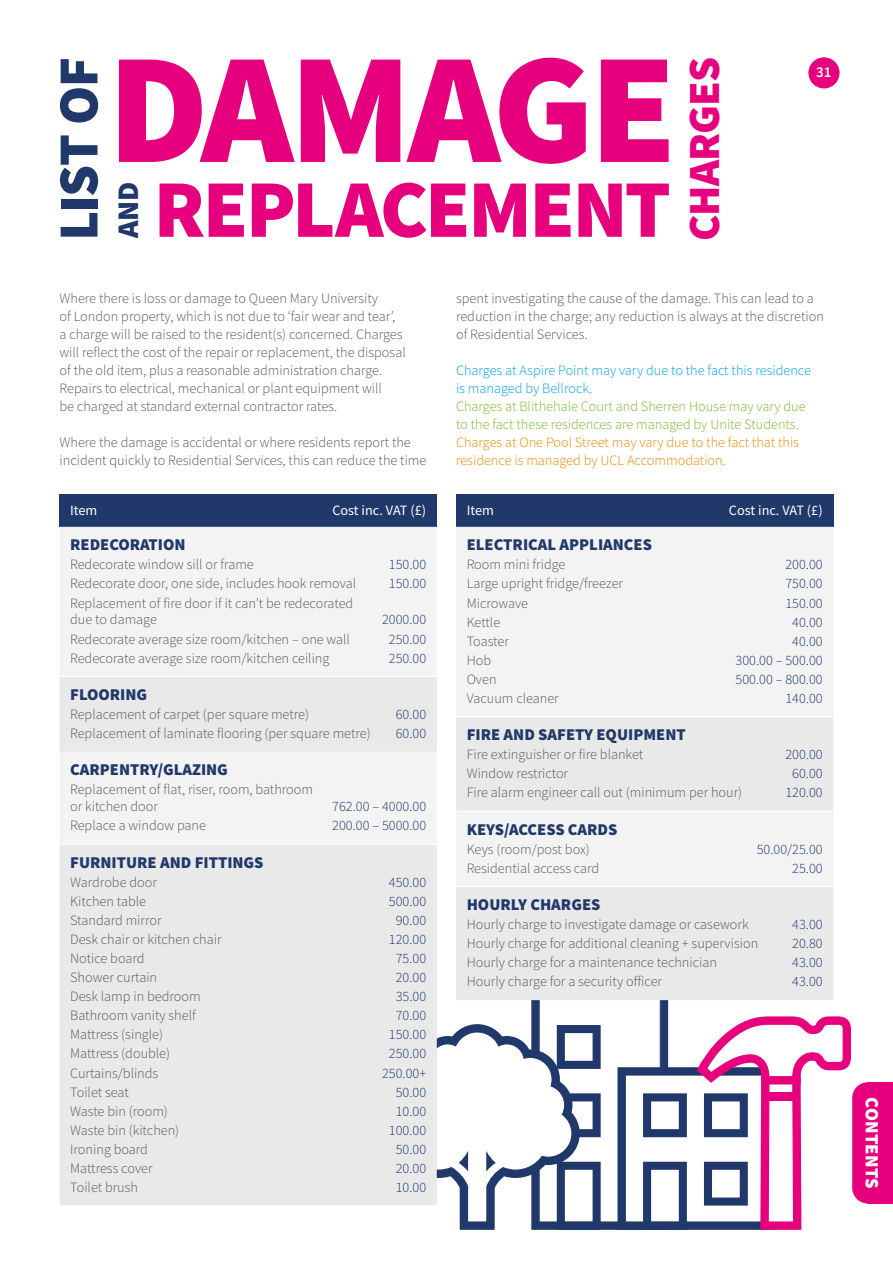
<style>
.page{position:relative;width:893px;height:1263px;background:#fff}
.page>*{position:absolute;margin:0;border:0;box-sizing:border-box;transform-origin:0 0}
.t1{font:900 157.5px "Source Sans Pro";letter-spacing:-.03em;color:#e6007d}
.t2{font:900 81.9px "Source Sans Pro";letter-spacing:-.03em;color:#e6007d}
.t3{font:900 56.7px "Source Sans Pro";letter-spacing:-.03em;color:#21386a}
.t4{font:900 44.7px "Source Sans Pro";letter-spacing:-.025em;color:#e6007d}
.t5{font:900 30px "Source Sans Pro";color:#21386a}
.t6{font:900 18.75px "Source Sans Pro";letter-spacing:.005em;color:#fff}
.t7{font:900 16.5px "Source Sans Pro";color:#21386a}
.t8{font:600 15px "Source Sans Pro";color:#fff}
.t9{font:300 14.25px/18px "Source Sans Pro";color:#575756}
.t10{font:300 14.25px "Source Sans Pro";color:#21386a}
.t11{font:300 14.25px/18px "Source Sans Pro";color:#76b82a}
.t12{font:300 14.25px/18px "Source Sans Pro";color:#f18500}
.t13{font:300 14.25px/18px "Source Sans Pro";color:#009fe3}
.t14{font:14.25px "Source Sans Pro";color:#fff}
</style>
<div class="page">
<div style="left:60px;top:494px;width:377px;height:33px;background:#21386a"></div>
<div style="left:60px;top:527px;width:376px;height:149px;background:#f3f3f3"></div>
<svg style="left:60px;top:677px;width:377px;height:528px;fill:#e9e9e9"></svg>
<hr style="left:60px;top:844px;width:377px;height:1px;background:#fff">
<div style="left:456px;top:494px;width:377px;height:33px;background:#21386a"></div>
<div style="left:456px;top:527px;width:377px;height:189px;background:#f3f3f3"></div>
<svg style="left:456px;top:717px;width:377px;height:224px;fill:#e9e9e9"></svg>
<hr style="left:456px;top:811px;width:377px;height:1px;background:#fff">
<hr style="left:456px;top:886px;width:377px;height:1px;background:#fff">
<div style="left:808px;top:57px;width:31px;height:31px;background:#e6007d;border-radius:50%"></div>
<div style="left:868px;top:1082px;width:25px;height:121px;background:#e6007d"></div>
<svg style="left:375px;top:941px;width:508px;height:289px"></svg>
<h3 class="t3" style="left:39px;top:241px;width:185px;rotate:-90deg">LIST OF</h3>
<h1 class="t1" style="left:108px;top:1px;width:571px">DAMAGE</h1>
<h3 class="t5" style="left:108px;top:238px;width:57px;rotate:-90deg">AND</h3>
<h2 class="t2" style="left:154px;top:153px;width:519px">REPLACEMENT</h2>
<h3 class="t4" style="left:673px;top:241px;width:185px;rotate:-90deg">CHARGES</h3>
<p class="t8" style="left:816px;top:62px;width:17px">31</p>
<p class="t9" style="left:60px;top:289px;width:348px">Where there is loss or damage to Queen Mary University<br>of London property, which is not due to ‘fair wear and tear’, a charge will be raised to the resident(s) concerned. Charges will reflect the cost of the repair or replacement, the disposal of the old item, plus a reasonable administration charge.<br>Repairs to electrical, mechanical or plant equipment will<br>be charged at standard external contractor rates.</p>
<p class="t9" style="left:60px;top:433px;width:368px">Where the damage is accidental or where residents report the incident quickly to Residential Services, this can reduce the time</p>
<p class="t14" style="left:70px;top:501px;width:29px">Item</p>
<p class="t14" style="left:332px;top:501px;width:95px">Cost inc. VAT (£)</p>
<p class="t7" style="left:70px;top:533px;width:117px">REDECORATION</p>
<p class="t9" style="left:70px;top:556px;width:185px">Redecorate window sill or frame</p>
<p class="t10" style="left:389px;top:556px;width:39px">150.00</p>
<p class="t9" style="left:70px;top:575px;width:287px">Redecorate door, one side, includes hook removal</p>
<p class="t10" style="left:389px;top:575px;width:39px">150.00</p>
<p class="t9" style="left:70px;top:594px;width:285px;line-height:17px">Replacement of fire door if it can’t be redecorated due to damage</p>
<p class="t10" style="left:382px;top:611px;width:46px">2000.00</p>
<p class="t9" style="left:70px;top:630px;width:281px">Redecorate average size room/kitchen – one wall</p>
<p class="t10" style="left:389px;top:630px;width:39px">250.00</p>
<p class="t9" style="left:70px;top:649px;width:261px">Redecorate average size room/kitchen ceiling</p>
<p class="t10" style="left:389px;top:649px;width:39px">250.00</p>
<p class="t7" style="left:70px;top:683px;width:79px">FLOORING</p>
<p class="t9" style="left:70px;top:705px;width:240px">Replacement of carpet (per square metre)</p>
<p class="t10" style="left:396px;top:705px;width:32px">60.00</p>
<p class="t9" style="left:70px;top:724px;width:302px">Replacement of laminate flooring (per square metre)</p>
<p class="t10" style="left:396px;top:724px;width:32px">60.00</p>
<p class="t7" style="left:70px;top:758px;width:159px">CARPENTRY/GLAZING</p>
<p class="t9" style="left:70px;top:781px;width:244px;line-height:17px">Replacement of flat, riser, room, bathroom or kitchen door</p>
<p class="t10" style="left:332px;top:798px;width:95px">762.00 – 4000.00</p>
<p class="t9" style="left:70px;top:817px;width:137px">Replace a window pane</p>
<p class="t10" style="left:332px;top:817px;width:95px">200.00 – 5000.00</p>
<p class="t7" style="left:70px;top:851px;width:195px">FURNITURE AND FITTINGS</p>
<p class="t9" style="left:70px;top:873px;width:88px">Wardrobe door</p>
<p class="t10" style="left:389px;top:873px;width:39px">450.00</p>
<p class="t9" style="left:70px;top:892px;width:77px">Kitchen table</p>
<p class="t10" style="left:389px;top:892px;width:39px">500.00</p>
<p class="t9" style="left:70px;top:911px;width:93px">Standard mirror</p>
<p class="t10" style="left:396px;top:911px;width:32px">90.00</p>
<p class="t9" style="left:70px;top:930px;width:153px">Desk chair or kitchen chair</p>
<p class="t10" style="left:389px;top:930px;width:39px">120.00</p>
<p class="t9" style="left:70px;top:949px;width:76px">Notice board</p>
<p class="t10" style="left:396px;top:949px;width:32px">75.00</p>
<p class="t9" style="left:70px;top:968px;width:89px">Shower curtain</p>
<p class="t10" style="left:396px;top:969px;width:32px">20.00</p>
<p class="t9" style="left:70px;top:987px;width:132px">Desk lamp in bedroom</p>
<p class="t10" style="left:396px;top:988px;width:32px">35.00</p>
<p class="t9" style="left:70px;top:1006px;width:127px">Bathroom vanity shelf</p>
<p class="t10" style="left:396px;top:1007px;width:32px">70.00</p>
<p class="t9" style="left:70px;top:1026px;width:94px">Mattress (single)</p>
<p class="t10" style="left:389px;top:1026px;width:39px">150.00</p>
<p class="t9" style="left:70px;top:1045px;width:102px">Mattress (double)</p>
<p class="t10" style="left:389px;top:1045px;width:39px">250.00</p>
<p class="t9" style="left:70px;top:1064px;width:90px">Curtains/blinds</p>
<p class="t10" style="left:382px;top:1064px;width:46px">250.00+</p>
<p class="t9" style="left:70px;top:1083px;width:60px">Toilet seat</p>
<p class="t10" style="left:396px;top:1083px;width:32px">50.00</p>
<p class="t9" style="left:70px;top:1102px;width:99px">Waste bin (room)</p>
<p class="t10" style="left:396px;top:1102px;width:32px">10.00</p>
<p class="t9" style="left:70px;top:1121px;width:111px">Waste bin (kitchen)</p>
<p class="t10" style="left:389px;top:1121px;width:39px">100.00</p>
<p class="t9" style="left:70px;top:1140px;width:79px">Ironing board</p>
<p class="t10" style="left:396px;top:1140px;width:32px">50.00</p>
<p class="t9" style="left:70px;top:1159px;width:84px">Mattress cover</p>
<p class="t10" style="left:396px;top:1159px;width:32px">20.00</p>
<p class="t9" style="left:70px;top:1178px;width:69px">Toilet brush</p>
<p class="t10" style="left:396px;top:1178px;width:32px">10.00</p>
<p class="t9" style="left:456px;top:289px;width:369px">spent investigating the cause of the damage. This can lead to a reduction in the charge; any reduction is always at the discretion of Residential Services.</p>
<p class="t13" style="left:456px;top:361px;width:356px">Charges at Aspire Point may vary due to the fact this residence is managed by Bellrock.</p>
<p class="t11" style="left:456px;top:397px;width:351px">Charges at Blithehale Court and Sherren House may vary due to the fact these residences are managed by Unite Students.</p>
<p class="t12" style="left:456px;top:433px;width:344px">Charges at One Pool Street may vary due to the fact that this residence is managed by UCL Accommodation.</p>
<p class="t14" style="left:467px;top:501px;width:29px">Item</p>
<p class="t14" style="left:729px;top:501px;width:95px">Cost inc. VAT (£)</p>
<p class="t7" style="left:467px;top:533px;width:187px">ELECTRICAL APPLIANCES</p>
<p class="t9" style="left:467px;top:556px;width:100px">Room mini fridge</p>
<p class="t10" style="left:785px;top:556px;width:39px">200.00</p>
<p class="t9" style="left:467px;top:575px;width:158px">Large upright fridge/freezer</p>
<p class="t10" style="left:785px;top:575px;width:39px">750.00</p>
<p class="t9" style="left:467px;top:594px;width:63px">Microwave</p>
<p class="t10" style="left:785px;top:594px;width:39px">150.00</p>
<p class="t9" style="left:467px;top:613px;width:35px">Kettle</p>
<p class="t10" style="left:792px;top:613px;width:32px">40.00</p>
<p class="t9" style="left:467px;top:632px;width:44px">Toaster</p>
<p class="t10" style="left:792px;top:632px;width:32px">40.00</p>
<p class="t9" style="left:467px;top:651px;width:26px">Hob</p>
<p class="t10" style="left:736px;top:651px;width:89px">300.00 – 500.00</p>
<p class="t9" style="left:467px;top:670px;width:31px">Oven</p>
<p class="t10" style="left:736px;top:670px;width:89px">500.00 – 800.00</p>
<p class="t9" style="left:467px;top:689px;width:94px">Vacuum cleaner</p>
<p class="t10" style="left:785px;top:689px;width:39px">140.00</p>
<p class="t7" style="left:467px;top:723px;width:221px">FIRE AND SAFETY EQUIPMENT</p>
<p class="t9" style="left:467px;top:745px;width:178px">Fire extinguisher or fire blanket</p>
<p class="t10" style="left:785px;top:746px;width:39px">200.00</p>
<p class="t9" style="left:467px;top:764px;width:103px">Window restrictor</p>
<p class="t10" style="left:792px;top:765px;width:32px">60.00</p>
<p class="t9" style="left:467px;top:784px;width:277px">Fire alarm engineer call out (minimum per hour)</p>
<p class="t10" style="left:785px;top:784px;width:39px">120.00</p>
<p class="t7" style="left:467px;top:818px;width:152px">KEYS/ACCESS CARDS</p>
<p class="t9" style="left:467px;top:840px;width:125px">Keys (room/post box)</p>
<p class="t10" style="left:757px;top:840px;width:67px">50.00/25.00</p>
<p class="t9" style="left:467px;top:859px;width:134px">Residential access card</p>
<p class="t10" style="left:792px;top:859px;width:32px">25.00</p>
<p class="t7" style="left:467px;top:893px;width:135px">HOURLY CHARGES</p>
<p class="t9" style="left:467px;top:915px;width:283px">Hourly charge to investigate damage or casework</p>
<p class="t10" style="left:792px;top:916px;width:32px">43.00</p>
<p class="t9" style="left:467px;top:934px;width:293px">Hourly charge for additional cleaning + supervision</p>
<p class="t10" style="left:792px;top:935px;width:32px">20.80</p>
<p class="t9" style="left:467px;top:953px;width:252px">Hourly charge for a maintenance technician</p>
<p class="t10" style="left:792px;top:954px;width:32px">43.00</p>
<p class="t9" style="left:467px;top:973px;width:197px">Hourly charge for a security officer</p>
<p class="t10" style="left:792px;top:973px;width:32px">43.00</p>
<h3 class="t6" style="left:885px;top:1097px;width:94px;rotate:90deg">CONTENTS</h3>
</div>
